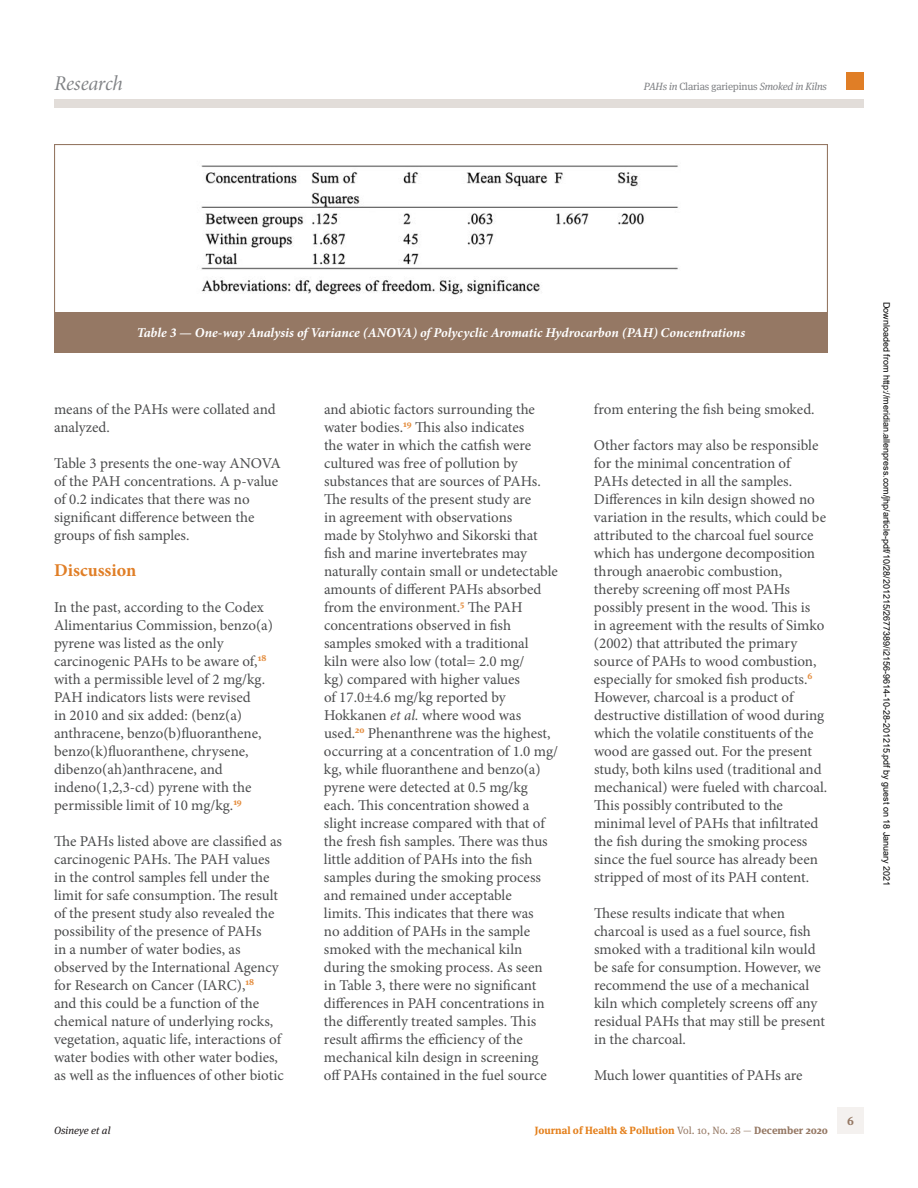
<style>
.page{position:relative;width:918px;height:1188px;background:#fff}
.page>*{position:absolute;margin:0;border:0;box-sizing:border-box;transform-origin:0 0}
.t1{font:21px "Minion Pro It Subh";letter-spacing:-.01em;color:#808285}
.Journal_Paragraph{font:700 18px "Minion Pro";color:#e07e26}
.Journal_Paragraph-2{font:15px/18px "Minion Pro";color:#4b4c4d}
.Figure_Caption{font:italic 700 13.5px "Minion Pro";letter-spacing:-.005em;color:#fff}
.t2{font:700 12px "Meta Serif Pro";color:#957864}
.t3{font:700 10.5px "Meta Serif Pro";color:#e4801c}
.t4{font:italic 10.5px "Meta Serif Pro";letter-spacing:-.02em;color:#808285}
.t5{font:italic 10.5px "Meta Serif Pro";color:#231f20}
.t6{font:9px "Arial";color:#000}
.s1{font-style:normal}
.s2{font-style:italic}
.s3{font-weight:400;color:#957864}
.s4{color:#957864}
</style>
<div class="page">
<div style="left:54px;top:99px;width:810px;height:9px;background:#e2ddd9"></div>
<div style="left:837px;top:1107px;width:27px;height:27px;background:#f4f1ef"></div>
<div style="left:846px;top:72px;width:18px;height:18px;background:#e07e26"></div>
<div style="left:54px;top:313px;width:774px;height:40px;background:#957864"></div>
<img style="left:201px;top:165px;width:477px;height:130px">
<h1 class="t1" style="left:54px;top:70px;width:70px">Research</h1>
<p class="t4" style="left:644px;top:79px;width:184px">PAHs in <span class="s1">Clarias gariepinus</span> Smoked in Kilns</p>
<p class="Figure_Caption" style="left:137px;top:323px;width:610px">Table 3 — One-way Analysis of Variance (ANOVA) of Polycyclic Aromatic Hydrocarbon (PAH) Concentrations</p>
<p class="Journal_Paragraph-2" style="left:54px;top:400px;width:223px">means of the PAHs were collated and analyzed.</p>
<p class="Journal_Paragraph-2" style="left:54px;top:454px;width:228px">Table 3 presents the one-way ANOVA of the PAH concentrations. A p-value of 0.2 indicates that there was no significant difference between the groups of fish samples.</p>
<p class="Journal_Paragraph" style="left:54px;top:558px;width:84px">Discussion</p>
<p class="Journal_Paragraph-2" style="left:54px;top:598px;width:221px">In the past, according to the Codex Alimentarius Commission, benzo(a) pyrene was listed as the only carcinogenic PAHs to be aware of,<sup>18 </sup>with a permissible level of 2 mg/kg.<br>PAH indicators lists were revised<br>in 2010 and six added: (benz(a) anthracene, benzo(b)fluoranthene, benzo(k)fluoranthene, chrysene, dibenzo(ah)anthracene, and indeno(1,2,3-cd) pyrene with the permissible limit of 10 mg/kg.<sup>19</sup></p>
<p class="Journal_Paragraph-2" style="left:54px;top:832px;width:231px">The PAHs listed above are classified as carcinogenic PAHs. The PAH values in the control samples fell under the limit for safe consumption. The result of the present study also revealed the possibility of the presence of PAHs<br>in a number of water bodies, as observed by the International Agency for Research on Cancer (IARC),<sup>18<br></sup>and this could be a function of the chemical nature of underlying rocks, vegetation, aquatic life, interactions of water bodies with other water bodies, as well as the influences of other biotic</p>
<p class="t5" style="left:54px;top:1123px;width:58px">Osineye et al</p>
<p class="Journal_Paragraph-2" style="left:324px;top:400px;width:236px">and abiotic factors surrounding the water bodies.<sup>19</sup> This also indicates<br>the water in which the catfish were cultured was free of pollution by substances that are sources of PAHs.<br>The results of the present study are<br>in agreement with observations<br>made by Stolyhwo and Sikorski that fish and marine invertebrates may naturally contain small or undetectable amounts of different PAHs absorbed from the environment.<sup>5</sup> The PAH concentrations observed in fish samples smoked with a traditional<br>kiln were also low (total= 2.0 mg/<br>kg) compared with higher values<br>of 17.0±4.6 mg/kg reported by Hokkanen <span class="s2">et al.</span> where wood was used.<sup>20</sup> Phenanthrene was the highest, occurring at a concentration of 1.0 mg/ kg, while fluoranthene and benzo(a) pyrene were detected at 0.5 mg/kg each. This concentration showed a slight increase compared with that of the fresh fish samples. There was thus little addition of PAHs into the fish samples during the smoking process and remained under acceptable<br>limits. This indicates that there was<br>no addition of PAHs in the sample smoked with the mechanical kiln during the smoking process. As seen in Table 3, there were no significant differences in PAH concentrations in the differently treated samples. This result affirms the efficiency of the mechanical kiln design in screening off PAHs contained in the fuel source</p>
<p class="Journal_Paragraph-2" style="left:594px;top:400px;width:222px">from entering the fish being smoked.</p>
<p class="Journal_Paragraph-2" style="left:594px;top:436px;width:235px">Other factors may also be responsible for the minimal concentration of PAHs detected in all the samples.<br>Differences in kiln design showed no variation in the results, which could be attributed to the charcoal fuel source which has undergone decomposition through anaerobic combustion, thereby screening off most PAHs possibly present in the wood. This is<br>in agreement with the results of Simko (2002) that attributed the primary source of PAHs to wood combustion, especially for smoked fish products.<sup>6<br></sup>However, charcoal is a product of destructive distillation of wood during which the volatile constituents of the wood are gassed out. For the present study, both kilns used (traditional and mechanical) were fueled with charcoal.<br>This possibly contributed to the minimal level of PAHs that infiltrated the fish during the smoking process since the fuel source has already been stripped of most of its PAH content.</p>
<p class="Journal_Paragraph-2" style="left:594px;top:904px;width:232px">These results indicate that when charcoal is used as a fuel source, fish smoked with a traditional kiln would be safe for consumption. However, we recommend the use of a mechanical kiln which completely screens off any residual PAHs that may still be present in the charcoal.</p>
<p class="Journal_Paragraph-2" style="left:594px;top:1066px;width:210px">Much lower quantities of PAHs are</p>
<p class="t3" style="left:535px;top:1122px;width:295px">Journal of Health &amp; Pollution <span class="s3">Vol. 10, No. 28 —</span> <span class="s4">December 2020</span></p>
<p class="t2" style="left:847px;top:1111px;width:8px">6</p>
<p class="t6" style="left:890px;top:302px;width:586px;rotate:90deg">Downloaded from http://meridian.allenpress.com/jhp/article-pdf/10/28/201215/2677389/i2156-9614-10-28-201215.pdf by guest on 18 January 2021</p>
</div>
